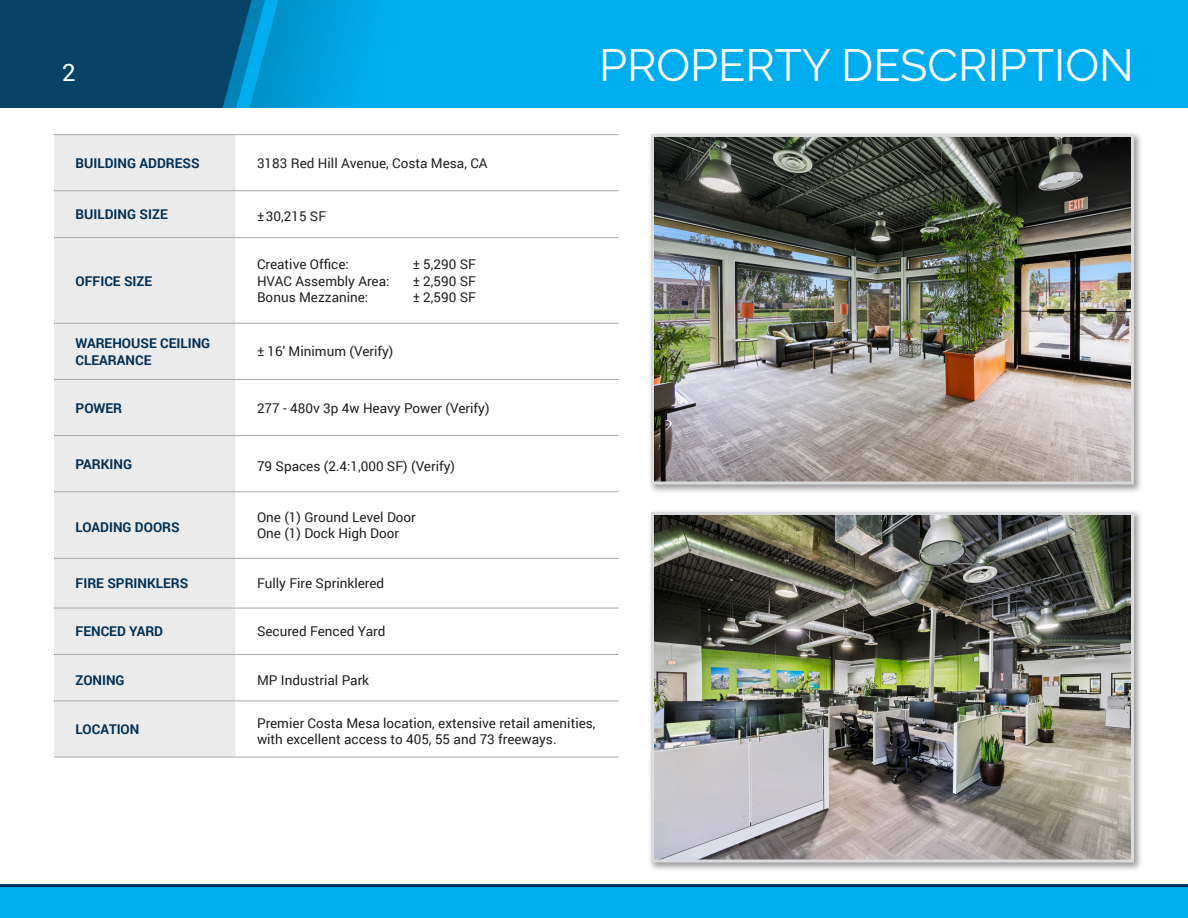
<style>
.page{position:relative;width:1188px;height:918px;background:#fff}
.page>*{position:absolute;margin:0;border:0;box-sizing:border-box;transform-origin:0 0}
.Title_3{font:45px "Raleway";color:#fff}
.t1{font:24px "Roboto";color:#fff}
.Chart_copy_left{font:13.5px/16.5px "Roboto";color:#231f20}
.Chart_copy_bold_blue{font:700 13.5px/16.5px "Roboto";color:#003055}
</style>
<div class="page">
<div style="left:0;top:886px;width:1188px;height:32px;background:#00aeef"></div>
<div style="left:0;top:0;width:1188px;height:108px;background:#00aeef"></div>
<svg style="left:0;top:0;width:360px;height:108px;background:#04608b"></svg>
<div style="left:648px;top:131px;width:495px;height:363px;background:#231f20;opacity:.45"></div>
<img style="left:655px;top:138px;width:475px;height:342px">
<div style="left:651px;top:134px;width:483px;height:350px;border:3px solid #dadbdc"></div>
<div style="left:648px;top:509px;width:495px;height:363px;background:#231f20;opacity:.45"></div>
<img style="left:655px;top:516px;width:475px;height:342px">
<div style="left:651px;top:512px;width:483px;height:350px;border:3px solid #dadbdc"></div>
<hr style="left:0;top:884px;width:1188px;height:3px;background:#003055">
<div style="left:54px;top:135px;width:181px;height:622px;background:#ebebec"></div>
<hr style="left:54px;top:134px;width:181px;height:1px;background:#a7a9ac">
<hr style="left:235px;top:134px;width:384px;height:1px;background:#a7a9ac">
<hr style="left:54px;top:190px;width:181px;height:1px;background:#a7a9ac">
<hr style="left:235px;top:190px;width:384px;height:1px;background:#a7a9ac">
<hr style="left:54px;top:237px;width:181px;height:1px;background:#a7a9ac">
<hr style="left:235px;top:237px;width:384px;height:1px;background:#a7a9ac">
<hr style="left:54px;top:323px;width:181px;height:1px;background:#a7a9ac">
<hr style="left:235px;top:323px;width:384px;height:1px;background:#a7a9ac">
<hr style="left:54px;top:379px;width:181px;height:1px;background:#a7a9ac">
<hr style="left:235px;top:379px;width:384px;height:1px;background:#a7a9ac">
<hr style="left:54px;top:435px;width:181px;height:1px;background:#a7a9ac">
<hr style="left:235px;top:435px;width:384px;height:1px;background:#a7a9ac">
<hr style="left:54px;top:491px;width:181px;height:1px;background:#a7a9ac">
<hr style="left:235px;top:491px;width:384px;height:1px;background:#a7a9ac">
<hr style="left:54px;top:558px;width:181px;height:1px;background:#a7a9ac">
<hr style="left:235px;top:558px;width:384px;height:1px;background:#a7a9ac">
<hr style="left:54px;top:608px;width:181px;height:1px;background:#a7a9ac">
<hr style="left:235px;top:608px;width:384px;height:1px;background:#a7a9ac">
<hr style="left:54px;top:654px;width:181px;height:1px;background:#a7a9ac">
<hr style="left:235px;top:654px;width:384px;height:1px;background:#a7a9ac">
<hr style="left:54px;top:701px;width:181px;height:1px;background:#a7a9ac">
<hr style="left:235px;top:701px;width:384px;height:1px;background:#a7a9ac">
<hr style="left:54px;top:757px;width:181px;height:1px;background:#a7a9ac">
<hr style="left:235px;top:757px;width:384px;height:1px;background:#a7a9ac">
<h2 class="t1" style="left:62px;top:56px;width:15px">2</h2>
<p class="Title_3" style="left:599px;top:39px;width:536px">PROPERTY DESCRIPTION</p>
<p class="Chart_copy_bold_blue" style="left:76px;top:154px;width:126px">BUILDING ADDRESS</p>
<p class="Chart_copy_left" style="left:257px;top:154px;width:232px">3183 Red Hill Avenue, Costa Mesa, CA</p>
<p class="Chart_copy_bold_blue" style="left:76px;top:206px;width:94px">BUILDING SIZE</p>
<p class="Chart_copy_left" style="left:257px;top:208px;width:71px">±30,215 SF</p>
<p class="Chart_copy_bold_blue" style="left:76px;top:272px;width:78px">OFFICE SIZE</p>
<p class="Chart_copy_left" style="left:257px;top:255px;width:93px">Creative Office:</p>
<p class="Chart_copy_left" style="left:413px;top:255px;width:65px">± 5,290 SF</p>
<p class="Chart_copy_left" style="left:257px;top:272px;width:134px">HVAC Assembly Area:</p>
<p class="Chart_copy_left" style="left:413px;top:272px;width:65px">± 2,590 SF</p>
<p class="Chart_copy_left" style="left:257px;top:288px;width:113px">Bonus Mezzanine:</p>
<p class="Chart_copy_left" style="left:413px;top:288px;width:65px">± 2,590 SF</p>
<p class="Chart_copy_bold_blue" style="left:76px;top:335px;width:136px">WAREHOUSE CEILING<br>CLEARANCE</p>
<p class="Chart_copy_left" style="left:257px;top:343px;width:138px">± 16' Minimum (Verify)</p>
<p class="Chart_copy_bold_blue" style="left:76px;top:399px;width:48px">POWER</p>
<p class="Chart_copy_left" style="left:257px;top:399px;width:234px">277 - 480v 3p 4w Heavy Power (Verify)</p>
<p class="Chart_copy_bold_blue" style="left:76px;top:455px;width:58px">PARKING</p>
<p class="Chart_copy_left" style="left:257px;top:457px;width:200px">79 Spaces (2.4:1,000 SF) (Verify)</p>
<p class="Chart_copy_bold_blue" style="left:76px;top:519px;width:106px">LOADING DOORS</p>
<p class="Chart_copy_left" style="left:257px;top:508px;width:160px">One (1) Ground Level Door</p>
<p class="Chart_copy_left" style="left:257px;top:525px;width:143px">One (1) Dock High Door</p>
<p class="Chart_copy_bold_blue" style="left:76px;top:575px;width:114px">FIRE SPRINKLERS</p>
<p class="Chart_copy_left" style="left:257px;top:575px;width:129px">Fully Fire Sprinklered</p>
<p class="Chart_copy_bold_blue" style="left:76px;top:623px;width:89px">FENCED YARD</p>
<p class="Chart_copy_left" style="left:257px;top:623px;width:130px">Secured Fenced Yard</p>
<p class="Chart_copy_bold_blue" style="left:76px;top:671px;width:51px">ZONING</p>
<p class="Chart_copy_left" style="left:257px;top:671px;width:114px">MP Industrial Park</p>
<p class="Chart_copy_bold_blue" style="left:76px;top:720px;width:65px">LOCATION</p>
<p class="Chart_copy_left" style="left:257px;top:714px;width:340px">Premier Costa Mesa location, extensive retail amenities, with excellent access to 405, 55 and 73 freeways.</p>
</div>
